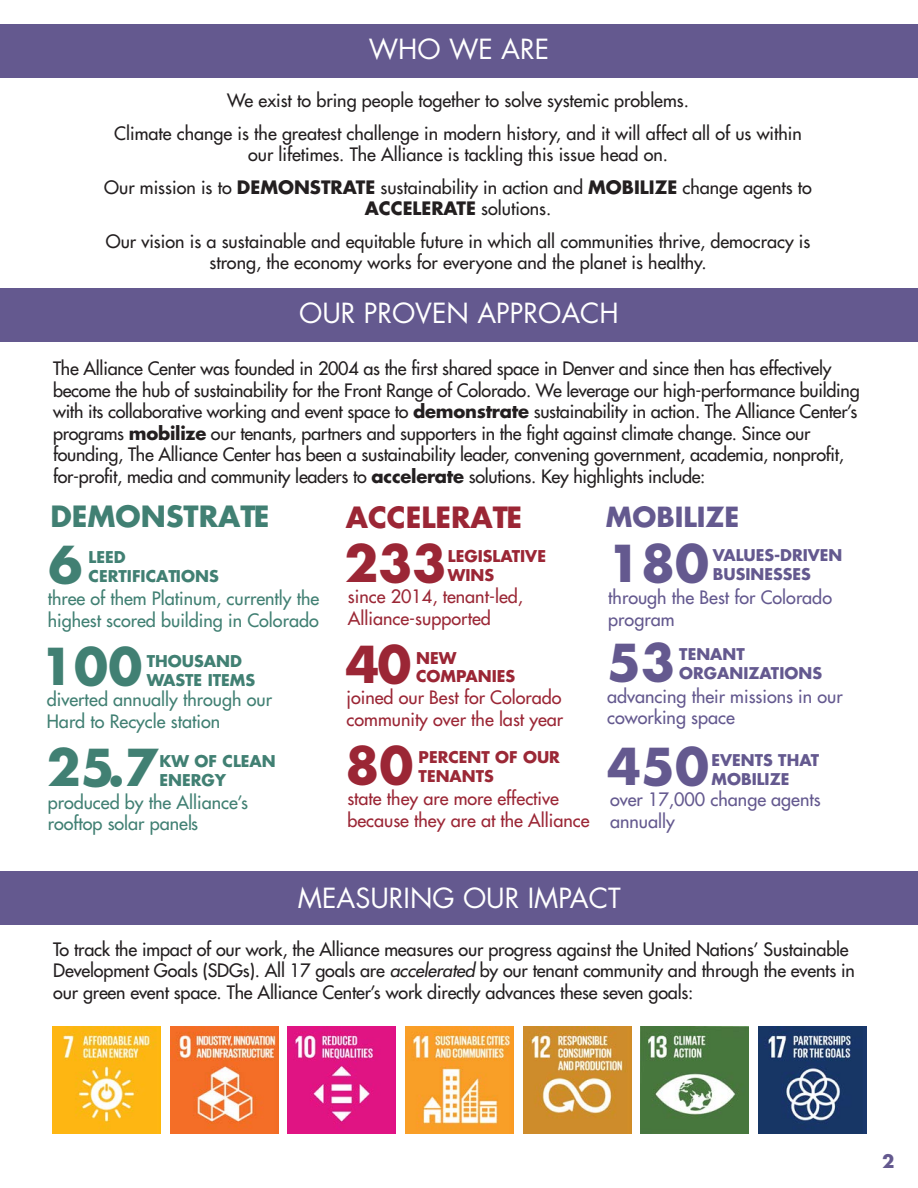
<style>
.page{position:relative;width:918px;height:1188px;background:#fff}
.page>*{position:absolute;margin:0;border:0;box-sizing:border-box;transform-origin:0 0}
.t1{font:700 49.5px "Futura Std";color:#418073}
.t2{font:700 49.5px "Futura Std";color:#64598f}
.t3{font:700 49.5px "Futura Std";color:#9b2635}
.t4{font:700 28.5px "Futura Std";color:#418073}
.t5{font:700 28.5px "Futura Std";color:#9b2635}
.t6{font:27px "Futura Std";color:#fff}
.t7{font:700 27px "Futura Std";color:#64598f}
.t8{font:500 18px/21.6px "Futura Std";letter-spacing:-.01em;color:#231f20;text-align:center}
.t9{font:500 18px/21.6px "Futura Std";color:#418073}
.t10{font:500 18px/21.6px "Futura Std";color:#64598f}
.t11{font:500 18px/21.6px "Futura Std";color:#9b2635}
.t12{font:500 18px/21.6px "Futura Std";color:#9b2836}
.t13{font:700 18px "Futura Std";color:#64598f}
.t14{font:700 15.75px/18.9px "Futura Std";color:#64598f}
.t15{font:700 15.75px/18.9px "Futura Std";color:#418073}
.t16{font:700 15.75px/18.9px "Futura Std";color:#9b2635}
.t17{font:700 15.75px/18.9px "Futura Std";color:#9b2836}
.s1{font-weight:700}
.s2{font-style:italic}
</style>
<div class="page">
<div style="left:0;top:288px;width:918px;height:54px;background:#64598f"></div>
<div style="left:0;top:24px;width:918px;height:54px;background:#64598f"></div>
<div style="left:0;top:871px;width:918px;height:54px;background:#64598f"></div>
<img style="left:52px;top:1026px;width:108px;height:108px">
<img style="left:170px;top:1026px;width:108px;height:108px">
<img style="left:288px;top:1026px;width:108px;height:108px">
<img style="left:405px;top:1026px;width:108px;height:108px">
<img style="left:523px;top:1026px;width:108px;height:108px">
<img style="left:641px;top:1026px;width:108px;height:108px">
<img style="left:758px;top:1026px;width:108px;height:108px">
<p class="t6" style="left:369px;top:32px;width:182px">WHO WE ARE</p>
<p class="t8" style="left:227px;top:90px;width:463px">We exist to bring people together to solve systemic problems.</p>
<p class="t8" style="left:114px;top:122px;width:689px">Climate change is the greatest challenge in modern history, and it will affect all of us within</p>
<p class="t8" style="left:248px;top:144px;width:421px">our lifetimes. The Alliance is tackling this issue head on.</p>
<p class="t8" style="left:104px;top:176px;width:709px">Our mission is to <span class="s1">DEMONSTRATE</span> sustainability in action and <span class="s1">MOBILIZE</span> change agents to<br><span class="s1">ACCELERATE</span> solutions.</p>
<p class="t8" style="left:106px;top:230px;width:706px">Our vision is a sustainable and equitable future in which all communities thrive, democracy is strong, the economy works for everyone and the planet is healthy.</p>
<p class="t6" style="left:299px;top:296px;width:321px">OUR PROVEN APPROACH</p>
<p class="t8" style="left:53px;top:358px;width:808px;text-align:left">The Alliance Center was founded in 2004 as the first shared space in Denver and since then has effectively become the hub of sustainability for the Front Range of Colorado. We leverage our high-performance building with its collaborative working and event space to <span class="s1">demonstrate</span> sustainability in action. The Alliance Center’s programs <span class="s1">mobilize</span> our tenants, partners and supporters in the fight against climate change. Since our founding, The Alliance Center has been a sustainability leader, convening government, academia, nonprofit, for-profit, media and community leaders to <span class="s1">accelerate</span> solutions. Key highlights include:</p>
<h2 class="t4" style="left:51px;top:497px;width:221px">DEMONSTRATE</h2>
<h2 class="t5" style="left:346px;top:498px;width:178px">ACCELERATE</h2>
<h1 class="t1" style="left:49px;top:531px;width:35px">6</h1>
<p class="t15" style="left:89px;top:547px;width:132px">LEED<br>CERTIFICATIONS</p>
<p class="t9" style="left:48px;top:588px;width:273px">three of them Platinum, currently the highest scored building in Colorado</p>
<h1 class="t1" style="left:40px;top:633px;width:104px">100</h1>
<p class="t15" style="left:147px;top:652px;width:110px">THOUSAND<br>WASTE ITEMS</p>
<p class="t9" style="left:47px;top:689px;width:227px">diverted annually through our<br>Hard to Recycle station</p>
<h1 class="t3" style="left:344px;top:531px;width:103px">233</h1>
<p class="t16" style="left:448px;top:547px;width:100px">LEGISLATIVE<br>WINS</p>
<p class="t12" style="left:348px;top:586px;width:177px">since 2014, tenant-led,<br>Alliance-supported</p>
<h1 class="t3" style="left:346px;top:631px;width:67px">40</h1>
<p class="t16" style="left:416px;top:648px;width:101px">NEW<br>COMPANIES</p>
<p class="t11" style="left:347px;top:687px;width:218px">joined our Best for Colorado community over the last year</p>
<p class="t7" style="left:606px;top:499px;width:135px">MOBILIZE</p>
<p class="t2" style="left:607px;top:530px;width:103px">180</p>
<p class="t14" style="left:713px;top:546px;width:131px">VALUES-DRIVEN<br>BUSINESSES</p>
<p class="t10" style="left:608px;top:587px;width:225px">through the Best for Colorado program</p>
<p class="t2" style="left:607px;top:630px;width:69px">53</p>
<p class="t14" style="left:679px;top:644px;width:144px">TENANT<br>ORGANIZATIONS</p>
<p class="t10" style="left:607px;top:685px;width:237px">advancing their missions in our coworking space</p>
<h1 class="t1" style="left:47px;top:734px;width:113px">25.7</h1>
<p class="t15" style="left:160px;top:751px;width:118px">KW OF CLEAN</p>
<p class="t15" style="left:160px;top:770px;width:68px">ENERGY</p>
<p class="t9" style="left:48px;top:791px;width:202px">produced by the Alliance’s rooftop solar panels</p>
<h1 class="t3" style="left:346px;top:733px;width:69px">80</h1>
<p class="t17" style="left:419px;top:747px;width:143px">PERCENT OF OUR<br>TENANTS</p>
<p class="t2" style="left:607px;top:733px;width:103px">450</p>
<p class="t14" style="left:712px;top:751px;width:109px">EVENTS THAT<br>MOBILIZE</p>
<p class="t10" style="left:610px;top:789px;width:212px">over 17,000 change agents annually</p>
<p class="t11" style="left:347px;top:788px;width:244px">state they are more effective because they are at the Alliance</p>
<p class="t6" style="left:298px;top:881px;width:324px">MEASURING OUR IMPACT</p>
<p class="t8" style="left:53px;top:938px;width:803px;text-align:left">To track the impact of our work, the Alliance measures our progress against the United Nations’ Sustainable<br>Development Goals (SDGs). All 17 goals are <span class="s2">accelerated</span> by our tenant community and through the events in our green event space. The Alliance Center’s work directly advances these seven goals:</p>
<p class="t13" style="left:882px;top:1150px;width:14px">2</p>
</div>
